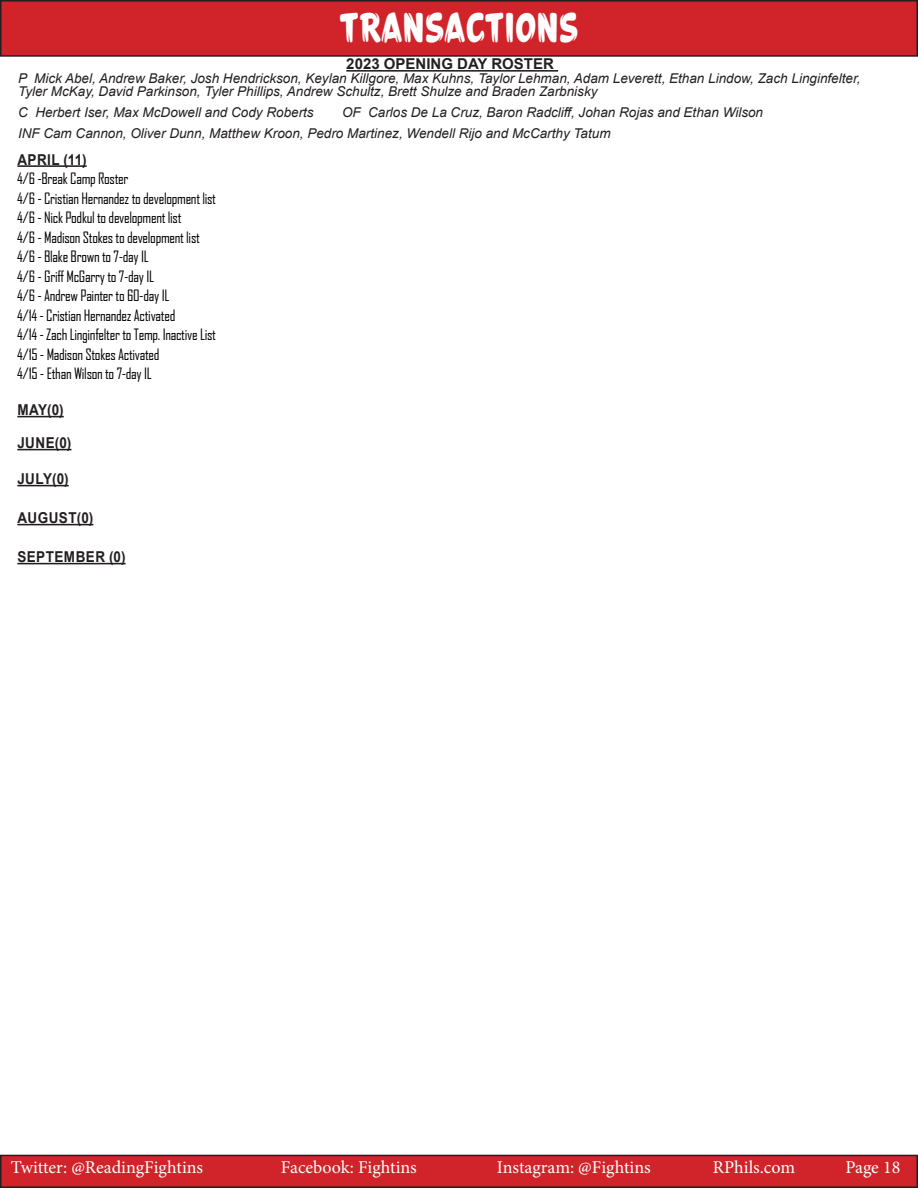
<style>
.page{position:relative;width:918px;height:1188px;background:#fff}
.page>*{position:absolute;margin:0;border:0;box-sizing:border-box;transform-origin:0 0}
.t1{font:700 36px "Reading";color:#fff}
.t2{font:18px "Minion Pro";color:#fff}
.t3{font:15px "Agency FB";letter-spacing:-.02em;color:#000}
.t4{font:700 15px "Arial";letter-spacing:.035em;color:#231f20;scale:.9 1}
.t5{font:700 15px "Arial";color:#231f20}
.t6{font:italic 13.5px/13.5px "Arial";color:#231f20}
</style>
<div class="page">
<div style="left:1px;top:1px;width:916px;height:55px;background:#d1232a"></div>
<div style="left:0;top:0;width:918px;height:57px;border:2px solid #231f20"></div>
<hr style="left:17px;top:165px;width:70px;height:2px;background:#231f20">
<hr style="left:17px;top:416px;width:47px;height:1px;background:#231f20">
<hr style="left:17px;top:449px;width:55px;height:1px;background:#231f20">
<hr style="left:17px;top:485px;width:52px;height:1px;background:#231f20">
<hr style="left:17px;top:524px;width:76px;height:1px;background:#231f20">
<hr style="left:17px;top:563px;width:109px;height:1px;background:#231f20">
<hr style="left:346px;top:70px;width:212px;height:2px;background:#231f20">
<div style="left:1px;top:1155px;width:916px;height:32px;background:#d1232a"></div>
<div style="left:0;top:1155px;width:918px;height:33px;border:2px solid #231f20"></div>
<p class="t1" style="left:340px;top:7px;width:240px">TRANSACTIONS</p>
<p class="t5" style="left:346px;top:53px;width:209px">2023 OPENING DAY ROSTER</p>
<p class="t6" style="left:18px;top:71px;width:844px">P Mick Abel, Andrew Baker, Josh Hendrickson, Keylan Killgore, Max Kuhns, Taylor Lehman, Adam Leverett, Ethan Lindow, Zach Linginfelter,<br>Tyler McKay, David Parkinson, Tyler Phillips, Andrew Schultz, Brett Shulze and Braden Zarbnisky</p>
<p class="t6" style="left:18px;top:106px;width:297px">C Herbert Iser, Max McDowell and Cody Roberts</p>
<p class="t6" style="left:342px;top:106px;width:422px">OF Carlos De La Cruz, Baron Radcliff, Johan Rojas and Ethan Wilson</p>
<p class="t6" style="left:18px;top:127px;width:594px">INF Cam Cannon, Oliver Dunn, Matthew Kroon, Pedro Martinez, Wendell Rijo and McCarthy Tatum</p>
<p class="t4" style="left:17px;top:149px;width:79px">APRIL (11)</p>
<p class="t3" style="left:17px;top:169px;width:113px">4/6 -Break Camp Roster</p>
<p class="t3" style="left:17px;top:189px;width:201px">4/6 - Cristian Hernandez to development list</p>
<p class="t3" style="left:17px;top:208px;width:166px">4/6 - Nick Podkul to development list</p>
<p class="t3" style="left:17px;top:228px;width:184px">4/6 - Madison Stokes to development list</p>
<p class="t3" style="left:17px;top:247px;width:133px">4/6 - Blake Brown to 7-day IL</p>
<p class="t3" style="left:17px;top:267px;width:139px">4/6 - Griff McGarry to 7-day IL</p>
<p class="t3" style="left:17px;top:286px;width:154px">4/6 - Andrew Painter to 60-day IL</p>
<p class="t3" style="left:17px;top:306px;width:160px">4/14 - Cristian Hernandez Activated</p>
<p class="t3" style="left:17px;top:325px;width:200px">4/14 - Zach Linginfelter to Temp. Inactive List</p>
<p class="t3" style="left:17px;top:345px;width:144px">4/15 - Madison Stokes Activated</p>
<p class="t3" style="left:17px;top:364px;width:136px">4/15 - Ethan Wilson to 7-day IL</p>
<p class="t4" style="left:17px;top:399px;width:53px">MAY(0)</p>
<p class="t4" style="left:17px;top:432px;width:62px">JUNE(0)</p>
<p class="t4" style="left:17px;top:468px;width:59px">JULY(0)</p>
<p class="t4" style="left:17px;top:507px;width:86px">AUGUST(0)</p>
<p class="t4" style="left:17px;top:546px;width:122px">SEPTEMBER (0)</p>
<p class="t2" style="left:11px;top:1156px;width:194px">Twitter: @ReadingFightins</p>
<p class="t2" style="left:281px;top:1156px;width:137px">Facebook: Fightins</p>
<p class="t2" style="left:497px;top:1156px;width:155px">Instagram: @Fightins</p>
<p class="t2" style="left:713px;top:1156px;width:84px">RPhils.com</p>
<p class="t2" style="left:845px;top:1156px;width:56px">Page 18</p>
</div>
